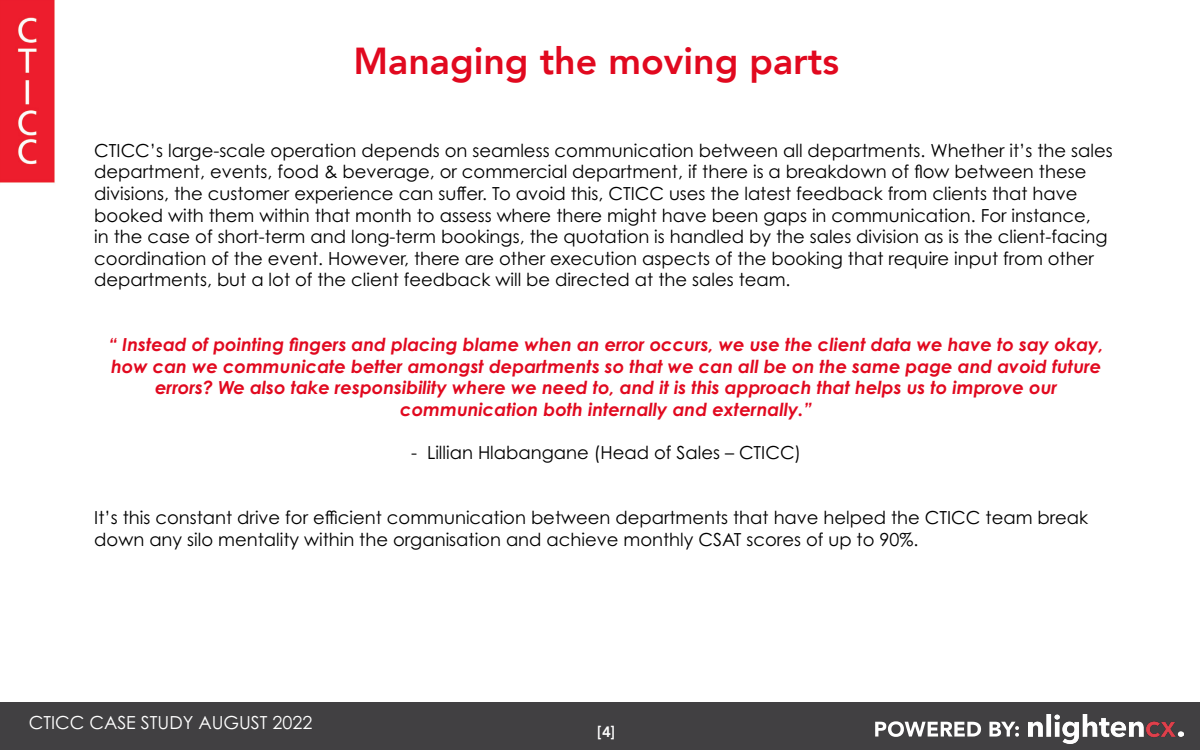
<style>
.page{position:relative;width:1200px;height:750px;background:#fff}
.page>*{position:absolute;margin:0;border:0;box-sizing:border-box;transform-origin:0 0}
.t1{font:800 37.5px "Avenir";color:#e1091f}
.t2{font:18px/21.6px "Century Gothic Pro";color:#000}
.t3{font:italic 700 18px/21.6px "Century Gothic Pro";color:#e1091f;text-align:center}
.t4{font:18px "Century Gothic Pro";color:#fff}
.t5{font:800 15px "Avenir";color:#fff}
</style>
<div class="page">
<div style="left:0;top:702px;width:1200px;height:48px;background:#414042"></div>
<svg style="left:875px;top:721px;width:144px;height:16px"></svg>
<img style="left:1029px;top:714px;width:155px;height:30px">
<img style="left:0;top:0;width:55px;height:183px">
<h1 class="t1" style="left:354px;top:32px;width:487px">Managing the moving parts</h1>
<p class="t2" style="left:94px;top:139px;width:1020px">CTICC’s large-scale operation depends on seamless communication between all departments. Whether it’s the sales department, events, food &amp; beverage, or commercial department, if there is a breakdown of flow between these divisions, the customer experience can suffer. To avoid this, CTICC uses the latest feedback from clients that have booked with them within that month to assess where there might have been gaps in communication. For instance,<br>in the case of short-term and long-term bookings, the quotation is handled by the sales division as is the client-facing coordination of the event. However, there are other execution aspects of the booking that require input from other departments, but a lot of the client feedback will be directed at the sales team.</p>
<p class="t3" style="left:109px;top:334px;width:997px">“ Instead of pointing fingers and placing blame when an error occurs, we use the client data we have to say okay, how can we communicate better amongst departments so that we can all be on the same page and avoid future errors? We also take responsibility where we need to, and it is this approach that helps us to improve our communication both internally and externally.”</p>
<p class="t2" style="left:411px;top:442px;width:392px">- Lillian Hlabangane (Head of Sales – CTICC)</p>
<p class="t2" style="left:94px;top:507px;width:995px">It’s this constant drive for efficient communication between departments that have helped the CTICC team break down any silo mentality within the organisation and achieve monthly CSAT scores of up to 90%.</p>
<p class="t4" style="left:29px;top:711px;width:285px">CTICC CASE STUDY AUGUST 2022</p>
<p class="t5" style="left:597px;top:720px;width:19px">[4]</p>
</div>
